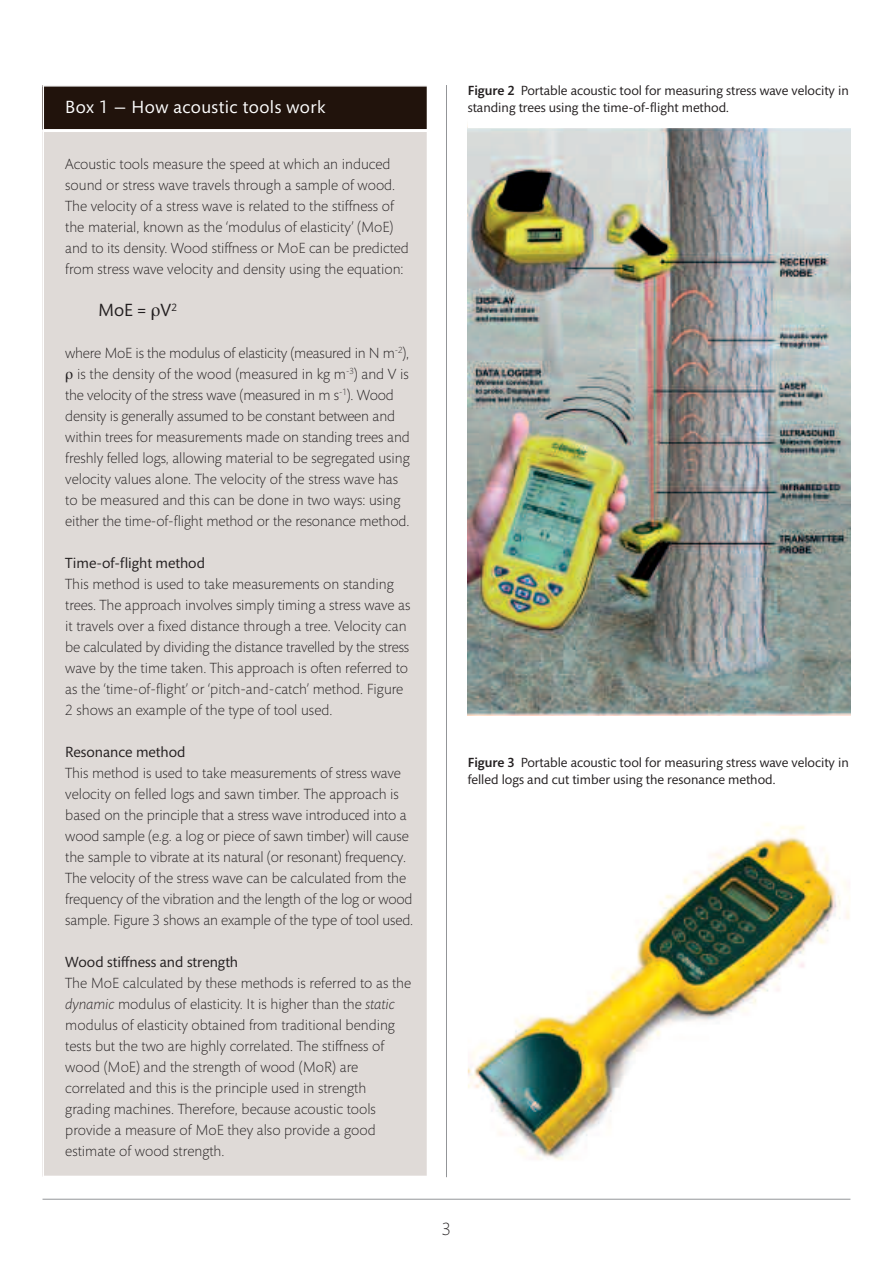
<style>
.page{position:relative;width:893px;height:1263px;background:#fff}
.page>*{position:absolute;margin:0;border:0;box-sizing:border-box;transform-origin:0 0}
.t1{font:18px "Mundo Sans";letter-spacing:.025em;color:#fff}
.t2{font:18px "Mundo Sans";color:#231f20}
.t3{font:300 18px "Mundo Sans";color:#231f20}
.t4{font:300 15px/21px "Mundo Sans";color:#231f20}
.t5{font:15px "Mundo Sans";color:#231f20}
.t6{font:13.5px/16.2px "Mundo Sans";color:#231f20}
.s1{font-style:italic}
.s2{font-weight:500}
</style>
<div class="page">
<hr style="left:43px;top:1199px;width:807px;height:1px;background:#939598">
<hr style="left:446px;top:85px;width:1px;height:1092px;background:#939598">
<div style="left:43px;top:85px;width:385px;height:46px;background:#21130c"></div>
<div style="left:43px;top:131px;width:385px;height:1046px;background:#dfdad7"></div>
<hr style="left:43px;top:85px;width:1px;height:1092px;background:#fff">
<hr style="left:427px;top:85px;width:1px;height:1092px;background:#fff">
<hr style="left:43px;top:85px;width:385px;height:2px;background:#fff">
<hr style="left:43px;top:129px;width:385px;height:3px;background:#fff">
<hr style="left:43px;top:1176px;width:385px;height:1px;background:#fff">
<img style="left:468px;top:128px;width:382px;height:587px">
<img style="left:468px;top:823px;width:382px;height:337px">
<p class="t1" style="left:65px;top:100px;width:262px">Box 1 — How acoustic tools work</p>
<p class="t4" style="left:65px;top:155px;width:345px">Acoustic tools measure the speed at which an induced sound or stress wave travels through a sample of wood.<br>The velocity of a stress wave is related to the stiffness of the material, known as the ‘modulus of elasticity’ (MoE) and to its density. Wood stiffness or MoE can be predicted from stress wave velocity and density using the equation:</p>
<p class="t2" style="left:98px;top:303px;width:80px">MoE = V<sup>2</sup></p>
<p class="t4" style="left:65px;top:344px;width:345px">where MoE is the modulus of elasticity (measured in N m<sup>-2</sup>),</p>
<p class="t4" style="left:77px;top:365px;width:333px">is the density of the wood (measured in kg m<sup>-3</sup>) and V is</p>
<p class="t4" style="left:65px;top:386px;width:330px">the velocity of the stress wave (measured in m s<sup>-1</sup>). Wood</p>
<p class="t4" style="left:65px;top:407px;width:331px">density is generally assumed to be constant between and</p>
<p class="t4" style="left:65px;top:428px;width:346px">within trees for measurements made on standing trees and</p>
<p class="t4" style="left:65px;top:449px;width:346px">freshly felled logs, allowing material to be segregated using</p>
<p class="t4" style="left:65px;top:470px;width:334px">velocity values alone. The velocity of the stress wave has</p>
<p class="t4" style="left:65px;top:491px;width:337px">to be measured and this can be done in two ways: using</p>
<p class="t4" style="left:65px;top:512px;width:346px">either the time-of-flight method or the resonance method.</p>
<p class="t5" style="left:65px;top:557px;width:141px">Time-of-flight method</p>
<p class="t4" style="left:65px;top:575px;width:347px">This method is used to take measurements on standing trees. The approach involves simply timing a stress wave as it travels over a fixed distance through a tree. Velocity can be calculated by dividing the distance travelled by the stress wave by the time taken. This approach is often referred to as the ‘time-of-flight’ or ‘pitch-and-catch’ method. Figure 2 shows an example of the type of tool used.</p>
<p class="t5" style="left:65px;top:746px;width:122px">Resonance method</p>
<p class="t4" style="left:65px;top:764px;width:349px">This method is used to take measurements of stress wave velocity on felled logs and sawn timber. The approach is based on the principle that a stress wave introduced into a wood sample (e.g. a log or piece of sawn timber) will cause the sample to vibrate at its natural (or resonant) frequency.<br>The velocity of the stress wave can be calculated from the frequency of the vibration and the length of the log or wood sample. Figure 3 shows an example of the type of tool used.</p>
<p class="t5" style="left:65px;top:956px;width:174px">Wood stiffness and strength</p>
<p class="t4" style="left:65px;top:974px;width:347px">The MoE calculated by these methods is referred to as the <span class="s1">dynamic</span> modulus of elasticity. It is higher than the <span class="s1">static </span>modulus of elasticity obtained from traditional bending tests but the two are highly correlated. The stiffness of wood (MoE) and the strength of wood (MoR) are correlated and this is the principle used in strength grading machines. Therefore, because acoustic tools provide a measure of MoE they also provide a good estimate of wood strength.</p>
<p class="t6" style="left:468px;top:84px;width:383px"><span class="s2">Figure 2</span> Portable acoustic tool for measuring stress wave velocity in standing trees using the time-of-flight method.</p>
<p class="t6" style="left:468px;top:756px;width:383px"><span class="s2">Figure 3</span> Portable acoustic tool for measuring stress wave velocity in felled logs and cut timber using the resonance method.</p>
<p class="t3" style="left:442px;top:1222px;width:11px">3</p>
</div>
